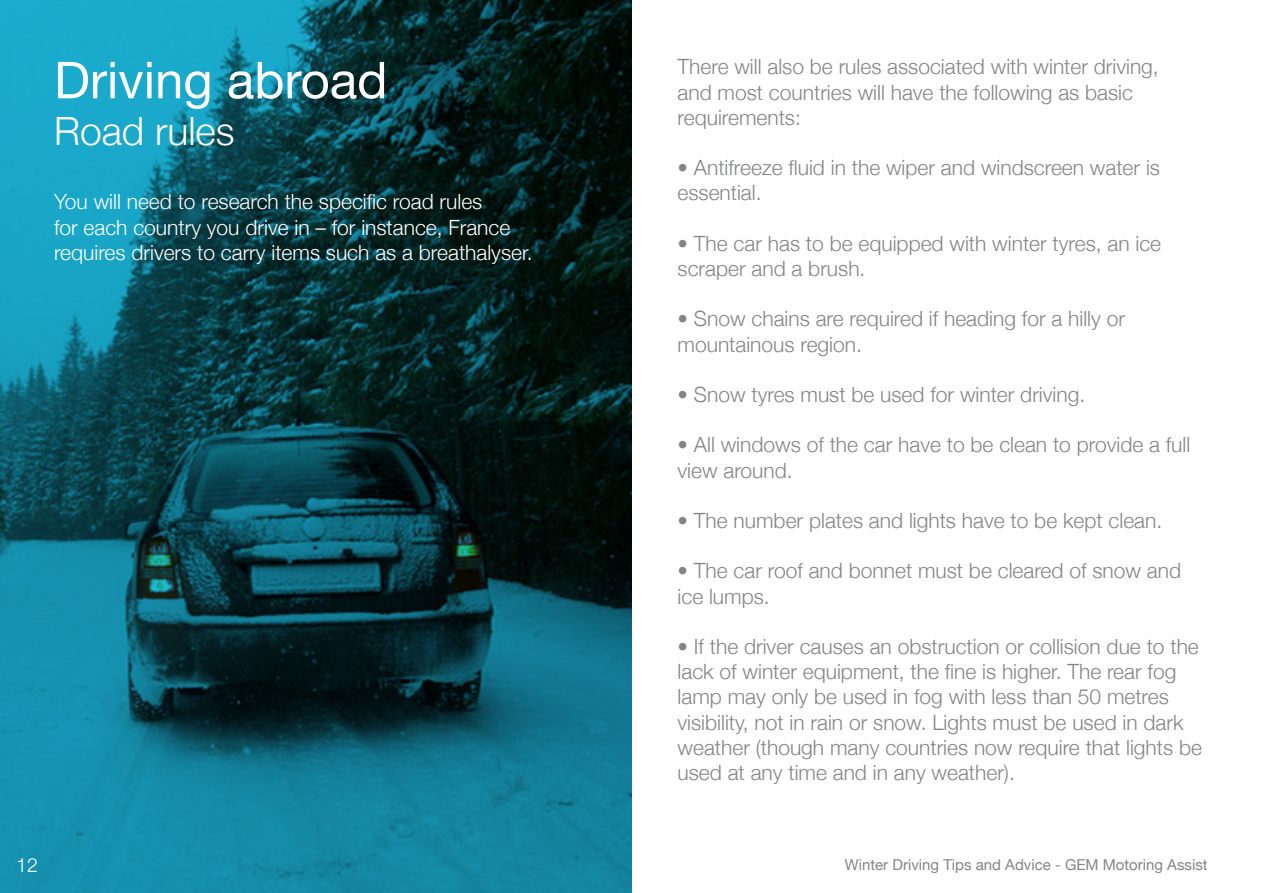
<style>
.page{position:relative;width:1263px;height:893px;background:#fff}
.page>*{position:absolute;margin:0;border:0;box-sizing:border-box;transform-origin:0 0}
.t1{font:51px "Helvetica Neue";color:#fff}
.t2{font:300 39px "Helvetica Neue";color:#fff}
.t3{font:300 21px/25.2px "Helvetica Neue";color:#838484}
.t4{font:300 21px/25.2px "Helvetica Neue";color:#fff}
.t5{font:300 19.5px "Helvetica Neue";color:#fff}
.t6{font:15px "Helvetica Neue";color:#838484}
</style>
<div class="page">
<img style="left:0;top:0;width:631px;height:893px">
<h1 class="t1" style="left:54px;top:37px;width:335px">Driving abroad</h1>
<h2 class="t2" style="left:54px;top:100px;width:182px">Road rules</h2>
<p class="t4" style="left:54px;top:188px;width:480px">You will need to research the specific road rules<br>for each country you drive in – for instance, France requires drivers to carry items such as a breathalyser.</p>
<p class="t3" style="left:677px;top:53px;width:483px">There will also be rules associated with winter driving, and most countries will have the following as basic requirements:</p>
<p class="t3" style="left:677px;top:154px;width:484px">• Antifreeze fluid in the wiper and windscreen water is essential.</p>
<p class="t3" style="left:677px;top:229px;width:485px">• The car has to be equipped with winter tyres, an ice scraper and a brush.</p>
<p class="t3" style="left:677px;top:305px;width:449px">• Snow chains are required if heading for a hilly or mountainous region.</p>
<p class="t3" style="left:677px;top:381px;width:409px">• Snow tyres must be used for winter driving.</p>
<p class="t3" style="left:677px;top:431px;width:514px">• All windows of the car have to be clean to provide a full view around.</p>
<p class="t3" style="left:677px;top:507px;width:486px">• The number plates and lights have to be kept clean.</p>
<p class="t3" style="left:677px;top:557px;width:505px">• The car roof and bonnet must be cleared of snow and ice lumps.</p>
<p class="t3" style="left:677px;top:633px;width:526px">• If the driver causes an obstruction or collision due to the lack of winter equipment, the fine is higher. The rear fog lamp may only be used in fog with less than 50 metres visibility, not in rain or snow. Lights must be used in dark weather (though many countries now require that lights be used at any time and in any weather).</p>
<p class="t5" style="left:16px;top:850px;width:23px">12</p>
<p class="t6" style="left:845px;top:852px;width:364px">Winter Driving Tips and Advice - GEM Motoring Assist</p>
</div>
